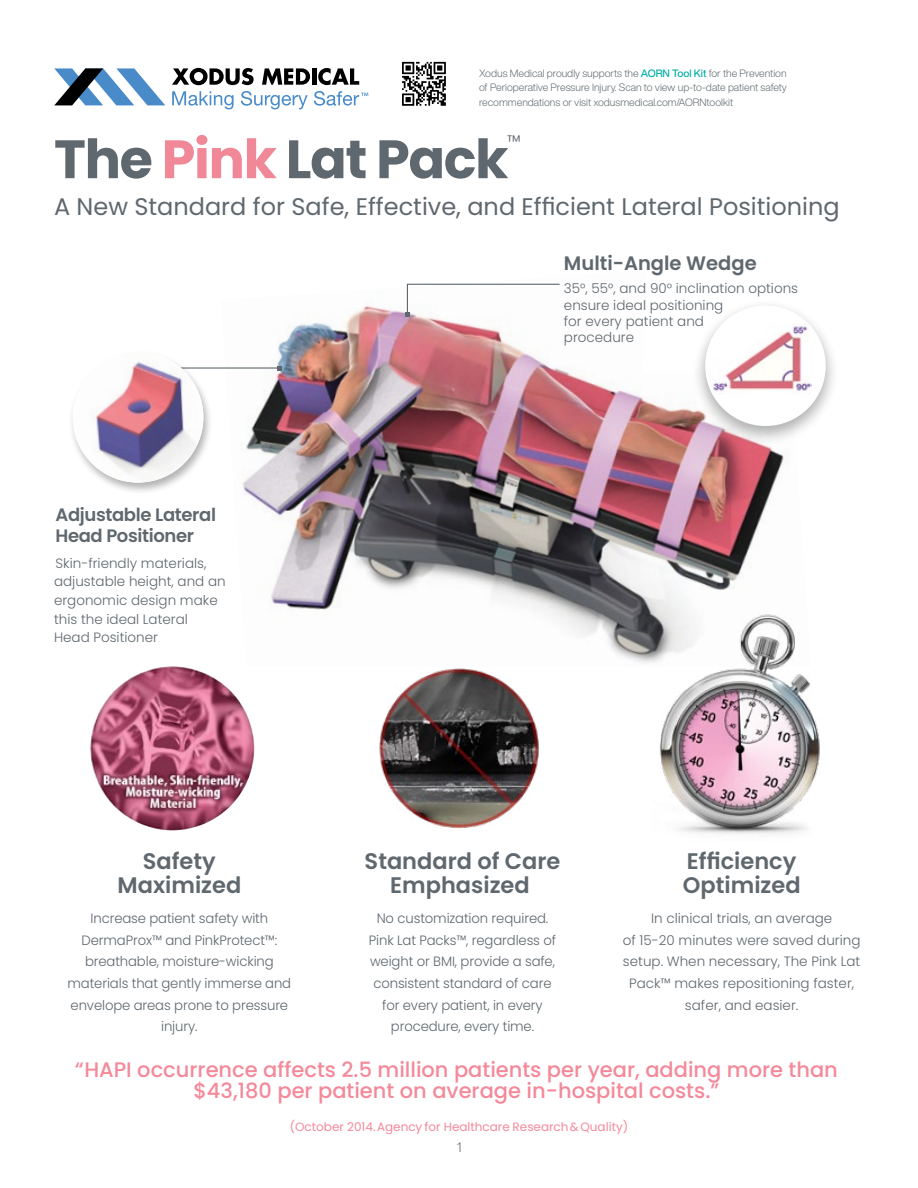
<style>
.page{position:relative;width:918px;height:1188px;background:#fff}
.page>*{position:absolute;margin:0;border:0;box-sizing:border-box;transform-origin:0 0}
.t1{font:700 54px "Poppins";letter-spacing:-.025em;color:#5f686e}
.t2{font:24px "Poppins";color:#5f686e}
.t3{font:600 22.5px/24px "Poppins";color:#5f686e;text-align:center}
.t4{font:500 21px/21px "Poppins";color:#f4899a;text-align:center}
.t5{font:600 19.5px "Poppins";color:#5f686e}
.t6{font:600 18px/21.6px "Poppins";letter-spacing:-.02em;color:#5f686e}
.t7{font:300 18px "Poppins";color:#5f686e}
.t8{font:300 13.5px/21.6px "Poppins";color:#5f686e;text-align:center}
.t9{font:300 13.5px "Helvetica Now Display";color:#5f686e}
.t10{font:12px "Poppins";color:#f4899a}
.t11{font:300 10.5px/14.2px "Helvetica Now Display";color:#5f686e;text-align:justify}
.s1{font-weight:500;color:#00ada7}
.s2{color:#f08898}
.s3{font-size:19.5px;color:#fff}
</style>
<div class="page">
<img style="left:660px;top:666px;width:160px;height:168px">
<img style="left:379px;top:668px;width:160px;height:161px">
<img style="left:242px;top:305px;width:553px;height:361px">
<svg style="left:405px;top:283px;width:156px;height:34px"></svg>
<hr style="left:180px;top:367px;width:100px;height:2px;background:#5f686e">
<svg style="left:278px;top:366px;width:4px;height:4px"></svg>
<div style="left:691px;top:299px;width:149px;height:147px;background:#000;opacity:.3"></div>
<div style="left:705px;top:306px;width:121px;height:120px;background:#fff;border-radius:50%"></div>
<img style="left:711px;top:324px;width:101px;height:71px">
<div style="left:68px;top:349px;width:145px;height:147px;background:#000;opacity:.3"></div>
<img style="left:73px;top:352px;width:130px;height:131px">
<img style="left:90px;top:666px;width:164px;height:164px;border-radius:82px">
<svg style="left:172px;top:91px;width:62px;height:18px"></svg>
<svg style="left:241px;top:91px;width:67px;height:18px"></svg>
<svg style="left:314px;top:91px;width:54px;height:15px"></svg>
<svg style="left:172px;top:68px;width:82px;height:17px"></svg>
<svg style="left:262px;top:68px;width:48px;height:17px"></svg>
<hr style="left:312px;top:68px;width:4px;height:17px;background:#000">
<svg style="left:318px;top:68px;width:41px;height:17px"></svg>
<svg style="left:54px;top:68px;width:111px;height:37px"></svg>
<svg style="left:402px;top:62px;width:44px;height:44px"></svg>
<p class="t11" style="left:479px;top:66px;width:309px">Xodus Medical proudly supports the <span class="s1">AORN Tool Kit</span> for the Prevention of Perioperative Pressure Injury. Scan to view up-to-date patient safety recommendations or visit xodusmedical.com/AORNtoolkit</p>
<h1 class="t1" style="left:54px;top:128px;width:456px">The <span class="s2">Pink</span> Lat Pack</h1>
<h3 class="t7" style="left:507px;top:131px;width:15px">™</h3>
<h2 class="t2" style="left:54px;top:193px;width:787px">A New Standard for Safe, Effective, and Efficient Lateral Positioning</h2>
<h3 class="t6" style="left:56px;top:504px;width:162px">Adjustable Lateral<br>Head Positioner</h3>
<p class="t8" style="left:54px;top:554px;width:173px;line-height:18.6px;text-align:left">Skin-friendly materials, adjustable height, and an ergonomic design make this the ideal Lateral<br>Head Positioner</p>
<h3 class="t5" style="left:564px;top:252px;width:194px">Multi-Angle Wedge</h3>
<p class="t8" style="left:564px;top:281px;width:236px;line-height:16.2px;text-align:left">35°, 55°, and 90° inclination options ensure ideal positioning<br>for every patient and<br>procedure</p>
<h3 class="t3" style="left:118px;top:849px;width:125px">Safety<br>Maximized</h3>
<p class="t8" style="left:68px;top:908px;width:225px">Increase patient safety with<br>DermaProx™ and PinkProtect™: breathable, moisture-wicking materials that gently immerse and envelope areas prone to pressure injury.</p>
<h3 class="t3" style="left:365px;top:849px;width:197px">Standard of Care<br>Emphasized<span class="s3">.</span></h3>
<p class="t8" style="left:369px;top:908px;width:189px">No customization required.<br>Pink Lat Packs™, regardless of weight or BMI, provide a safe, consistent standard of care for every patient, in every procedure, every time.</p>
<h3 class="t3" style="left:683px;top:849px;width:119px;text-align:left">Efficiency<br>Optimized</h3>
<p class="t8" style="left:623px;top:908px;width:239px">In clinical trials, an average<br>of 15-20 minutes were saved during setup. When necessary, The Pink Lat<br>Pack™ makes repositioning faster, safer, and easier.</p>
<h3 class="t4" style="left:75px;top:1059px;width:765px">“HAPI occurrence affects 2.5 million patients per year, adding more than $43,180 per patient on average in-hospital costs.”</h3>
<p class="t10" style="left:290px;top:1120px;width:340px">(October 2014. Agency for Healthcare Research &amp; Quality)</p>
<p class="t9" style="left:457px;top:1138px;width:6px">1</p>
</div>
